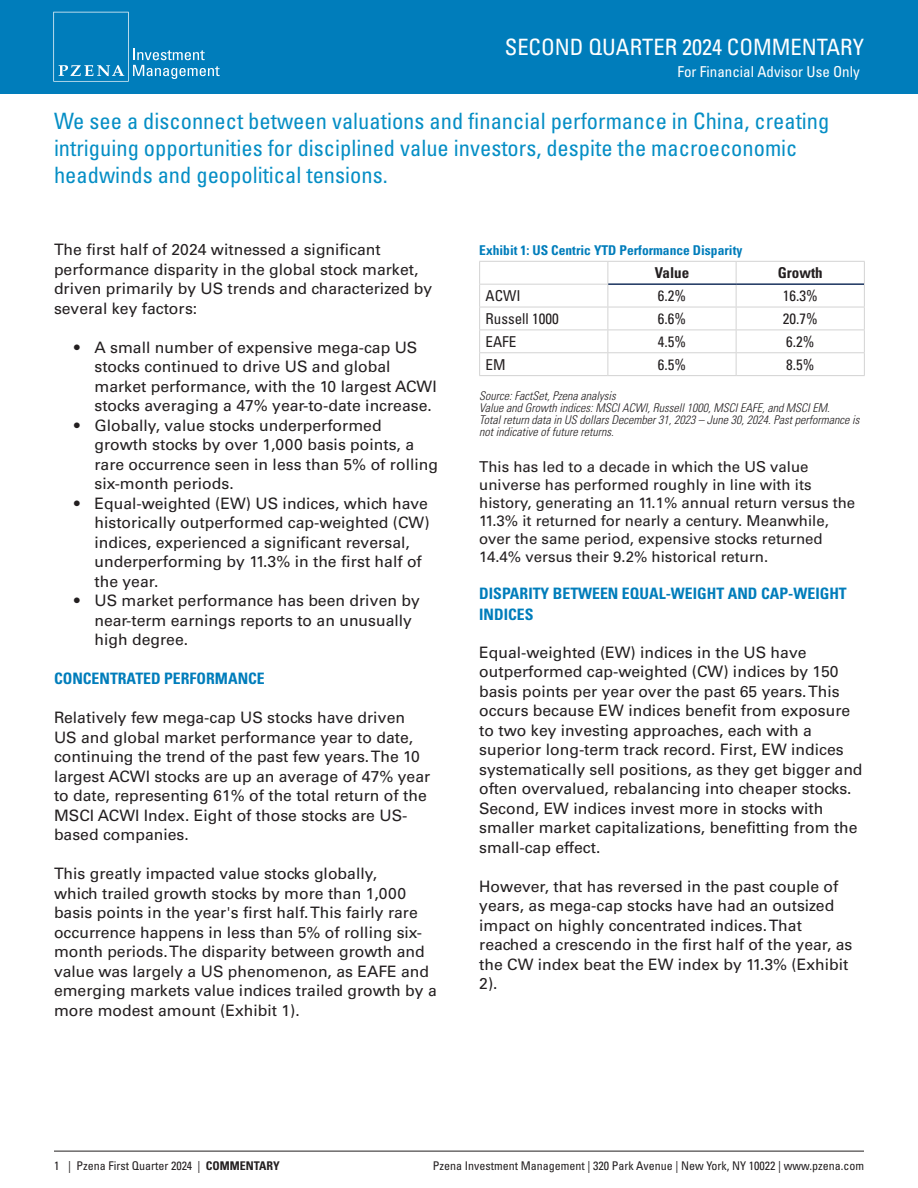
<style>
.page{position:relative;width:918px;height:1188px;background:#fff}
.page>*{position:absolute;margin:0;border:0;box-sizing:border-box;transform-origin:0 0}
.Top_text_quote{font:condensed 22.5px/27px "Univers LT Std";color:#058ec5}
.t1{font:condensed 22.5px "Univers LT Std";color:#fff}
.Newsletter-Body{font:15.75px/19.5px "Univers LT Std";color:#231f20}
.Body_Heading{font:700 condensed 15.75px/21px "Univers LT Std";color:#007dbb}
.Newsletter-Body-2{font:15px/18px "Univers LT Std";color:#231f20}
.t2{font:condensed 15px "Univers LT Std";color:#231f20}
.t3{font:condensed 15px "Univers LT Std";color:#fff}
.t4{font:700 condensed 15px "Univers LT Std";color:#231f20}
.Newsletter-Body-3{font:700 condensed 13.5px "Univers LT Std";color:#007dbb}
.t5{font:italic 300 condensed 12px/12px "Univers LT Std";color:#231f20}
.t6{font:condensed 12px "Univers LT Std";color:#231f20}
.s1{font-weight:700}
</style>
<div class="page">
<hr style="left:54px;top:1151px;width:810px;height:1px;background:#231f20">
<div style="left:0;top:0;width:918px;height:93px;background:#007dbb"></div>
<svg style="left:53px;top:12px;width:167px;height:70px"></svg>
<hr style="left:479px;top:261px;width:129px;height:1px;background:#d3d3d3">
<hr style="left:608px;top:261px;width:128px;height:1px;background:#d3d3d3">
<hr style="left:736px;top:261px;width:129px;height:1px;background:#d3d3d3">
<hr style="left:479px;top:284px;width:129px;height:1px;background:#d3d3d3">
<hr style="left:479px;top:307px;width:129px;height:1px;background:#d3d3d3">
<hr style="left:608px;top:307px;width:128px;height:1px;background:#d3d3d3">
<hr style="left:736px;top:307px;width:129px;height:1px;background:#d3d3d3">
<hr style="left:479px;top:330px;width:129px;height:1px;background:#d3d3d3">
<hr style="left:608px;top:330px;width:128px;height:1px;background:#d3d3d3">
<hr style="left:736px;top:330px;width:129px;height:1px;background:#d3d3d3">
<hr style="left:479px;top:352px;width:129px;height:1px;background:#d3d3d3">
<svg style="left:479px;top:262px;width:1px;height:113px"></svg>
<hr style="left:608px;top:352px;width:128px;height:1px;background:#d3d3d3">
<svg style="left:608px;top:262px;width:1px;height:113px"></svg>
<hr style="left:736px;top:352px;width:129px;height:1px;background:#d3d3d3">
<svg style="left:736px;top:262px;width:1px;height:113px"></svg>
<svg style="left:864px;top:262px;width:1px;height:113px"></svg>
<hr style="left:479px;top:375px;width:129px;height:1px;background:#d3d3d3">
<hr style="left:608px;top:375px;width:128px;height:1px;background:#d3d3d3">
<hr style="left:736px;top:375px;width:129px;height:1px;background:#d3d3d3">
<hr style="left:608px;top:283px;width:128px;height:2px;background:#19325e">
<hr style="left:736px;top:283px;width:128px;height:2px;background:#19325e">
<p class="t1" style="left:505px;top:33px;width:361px">SECOND QUARTER 2024 COMMENTARY</p>
<p class="t3" style="left:677px;top:62px;width:184px">For Financial Advisor Use Only</p>
<p class="Top_text_quote" style="left:54px;top:108px;width:777px">We see a disconnect between valuations and financial performance in China, creating intriguing opportunities for disciplined value investors, despite the macroeconomic headwinds and geopolitical tensions.</p>
<p class="Newsletter-Body" style="left:54px;top:240px;width:380px">The first half of 2024 witnessed a significant performance disparity in the global stock market, driven primarily by US trends and characterized by several key factors:</p>
<p class="Newsletter-Body" style="left:94px;top:338px;width:344px;text-indent:-20px">• A small number of expensive mega-cap US stocks continued to drive US and global market performance, with the 10 largest ACWI stocks averaging a 47% year-to-date increase.</p>
<p class="Newsletter-Body" style="left:94px;top:416px;width:345px;text-indent:-20px">• Globally, value stocks underperformed growth stocks by over 1,000 basis points, a rare occurrence seen in less than 5% of rolling six-month periods.</p>
<p class="Newsletter-Body" style="left:94px;top:494px;width:337px;text-indent:-20px">• Equal-weighted (EW) US indices, which have historically outperformed cap-weighted (CW) indices, experienced a significant reversal, underperforming by 11.3% in the first half of the year.</p>
<p class="Newsletter-Body" style="left:94px;top:591px;width:327px;text-indent:-20px">• US market performance has been driven by near-term earnings reports to an unusually high degree.</p>
<p class="Body_Heading" style="left:54px;top:668px;width:212px">CONCENTRATED PERFORMANCE</p>
<p class="Newsletter-Body" style="left:54px;top:708px;width:378px">Relatively few mega-cap US stocks have driven US and global market performance year to date, continuing the trend of the past few years. The 10 largest ACWI stocks are up an average of 47% year to date, representing 61% of the total return of the MSCI ACWI Index. Eight of those stocks are US&shy;based companies.</p>
<p class="Newsletter-Body" style="left:54px;top:864px;width:384px">This greatly impacted value stocks globally,<br>which trailed growth stocks by more than 1,000 basis points in the year's first half. This fairly rare occurrence happens in less than 5% of rolling six&shy;month periods. The disparity between growth and value was largely a US phenomenon, as EAFE and emerging markets value indices trailed growth by a more modest amount (Exhibit 1).</p>
<p class="Newsletter-Body-3" style="left:479px;top:242px;width:265px">Exhibit 1: US Centric YTD Performance Disparity</p>
<p class="t4" style="left:655px;top:264px;width:36px">Value</p>
<p class="t4" style="left:778px;top:264px;width:46px">Growth</p>
<p class="t2" style="left:486px;top:286px;width:37px">ACWI</p>
<p class="t2" style="left:658px;top:286px;width:30px">6.2%</p>
<p class="t2" style="left:783px;top:286px;width:36px">16.3%</p>
<p class="t2" style="left:486px;top:309px;width:75px">Russell 1000</p>
<p class="t2" style="left:658px;top:309px;width:30px">6.6%</p>
<p class="t2" style="left:783px;top:309px;width:36px">20.7%</p>
<p class="t2" style="left:486px;top:332px;width:32px">EAFE</p>
<p class="t2" style="left:658px;top:332px;width:30px">4.5%</p>
<p class="t2" style="left:786px;top:332px;width:30px">6.2%</p>
<p class="t2" style="left:486px;top:355px;width:21px">EM</p>
<p class="t2" style="left:658px;top:355px;width:30px">6.5%</p>
<p class="t2" style="left:786px;top:355px;width:30px">8.5%</p>
<p class="t5" style="left:479px;top:390px;width:138px">Source: FactSet, Pzena analysis</p>
<p class="t5" style="left:479px;top:402px;width:352px">Value and Growth indices: MSCI ACWI, Russell 1000, MSCI EAFE, and MSCI EM.</p>
<p class="t5" style="left:479px;top:414px;width:382px">Total return data in US dollars December 31, 2023 – June 30, 2024. Past performance is not indicative of future returns.</p>
<p class="Newsletter-Body-2" style="left:479px;top:458px;width:378px">This has led to a decade in which the US value universe has performed roughly in line with its history, generating an 11.1% annual return versus the 11.3% it returned for nearly a century. Meanwhile, over the same period, expensive stocks returned 14.4% versus their 9.2% historical return.</p>
<p class="Body_Heading" style="left:479px;top:583px;width:369px">DISPARITY BETWEEN EQUAL-WEIGHT AND CAP-WEIGHT<br>INDICES</p>
<p class="Newsletter-Body" style="left:479px;top:643px;width:385px">Equal-weighted (EW) indices in the US have outperformed cap-weighted (CW) indices by 150 basis points per year over the past 65 years. This occurs because EW indices benefit from exposure to two key investing approaches, each with a superior long-term track record. First, EW indices systematically sell positions, as they get bigger and often overvalued, rebalancing into cheaper stocks.<br>Second, EW indices invest more in stocks with smaller market capitalizations, benefitting from the small-cap effect.</p>
<p class="Newsletter-Body" style="left:479px;top:877px;width:375px">However, that has reversed in the past couple of years, as mega-cap stocks have had an outsized impact on highly concentrated indices. That reached a crescendo in the first half of the year, as the CW index beat the EW index by 11.3% (Exhibit 2).</p>
<p class="t6" style="left:54px;top:1158px;width:7px">1</p>
<p class="t6" style="left:68px;top:1158px;width:213px">| Pzena First Quarter 2024 | <span class="s1">COMMENTARY</span></p>
<p class="t6" style="left:433px;top:1158px;width:433px">Pzena Investment Management | 320 Park Avenue | New York, NY 10022 | www.pzena.com</p>
</div>
